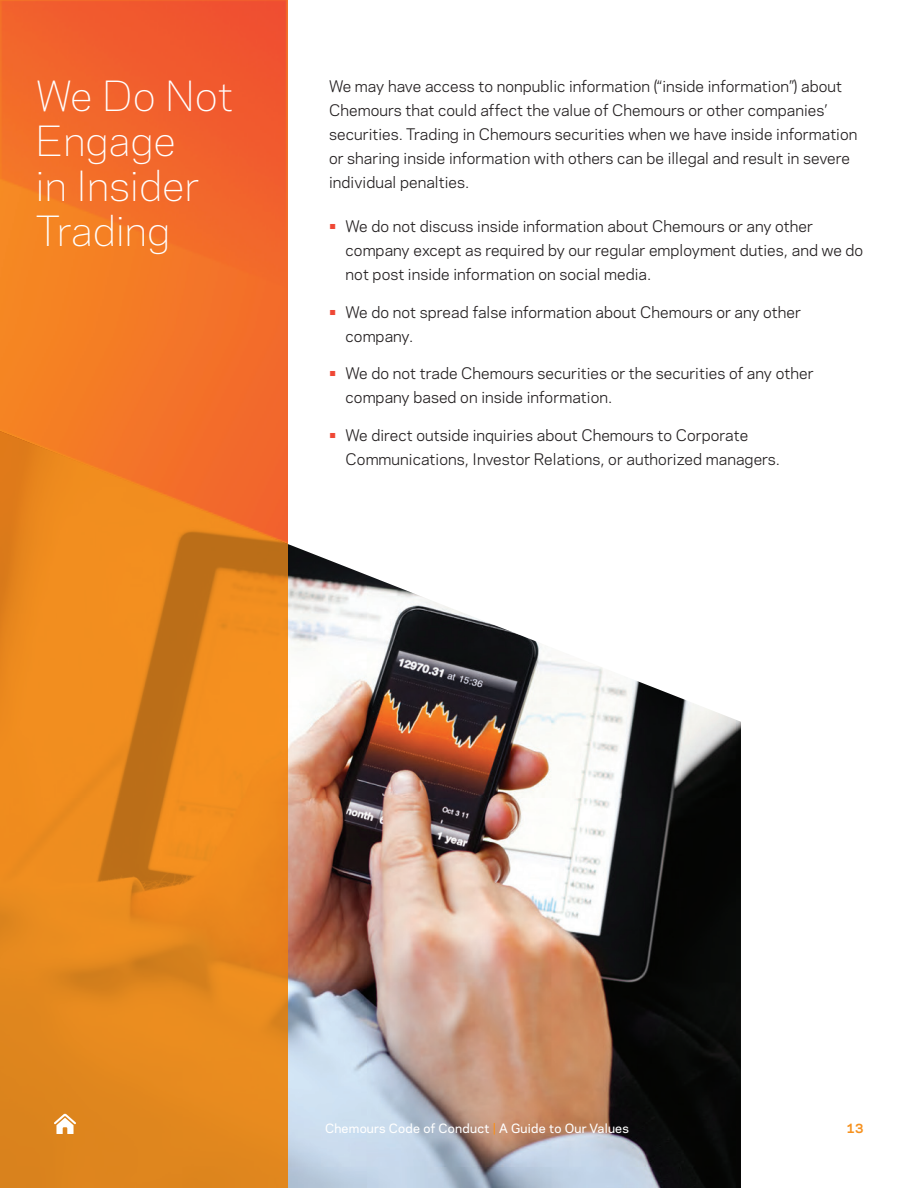
<style>
.page{position:relative;width:918px;height:1188px;background:#fff}
.page>*{position:absolute;margin:0;border:0;box-sizing:border-box;transform-origin:0 0}
.t1{font:300 39px/45px "Chemours Sans";color:#fff}
.t2{font:15px/24px "Chemours Sans";letter-spacing:.005em;color:#231f20}
.t3{font:500 12px "Chemours Sans";letter-spacing:.02em;color:#fff}
.t4{font:700 12px "Chemours Sans";color:#f6911e}
.s1{font-size:19.5px;color:#ef4835}
.s2{color:#f6911e}
</style>
<div class="page">
<img style="left:288px;top:544px;width:453px;height:644px">
<img style="left:0;top:0;width:288px;height:1188px">
<svg style="left:54px;top:1114px;width:22px;height:20px"></svg>
<h1 class="t1" style="left:36px;top:71px;width:199px">We Do Not<br>Engage<br>in Insider<br>Trading</h1>
<p class="t2" style="left:329px;top:73px;width:530px">We may have access to nonpublic information (“inside information”) about Chemours that could affect the value of Chemours or other companies’ securities. Trading in Chemours securities when we have inside information or sharing inside information with others can be illegal and result in severe individual penalties.</p>
<p class="t2" style="left:346px;top:213px;width:519px;text-indent:-16px"><span class="s1">•</span> We do not discuss inside information about Chemours or any other company except as required by our regular employment duties, and we do not post inside information on social media.</p>
<p class="t2" style="left:346px;top:299px;width:457px;text-indent:-16px"><span class="s1">•</span> We do not spread false information about Chemours or any other company.</p>
<p class="t2" style="left:346px;top:360px;width:469px;text-indent:-16px"><span class="s1">•</span> We do not trade Chemours securities or the securities of any other company based on inside information.</p>
<p class="t2" style="left:346px;top:422px;width:436px;text-indent:-16px"><span class="s1">•</span> We direct outside inquiries about Chemours to Corporate<br>Communications, Investor Relations, or authorized managers.</p>
<p class="t3" style="left:325px;top:1120px;width:305px">Chemours Code of Conduct <span class="s2">|</span> A Guide to Our Values</p>
<p class="t4" style="left:847px;top:1120px;width:19px">13</p>
</div>
